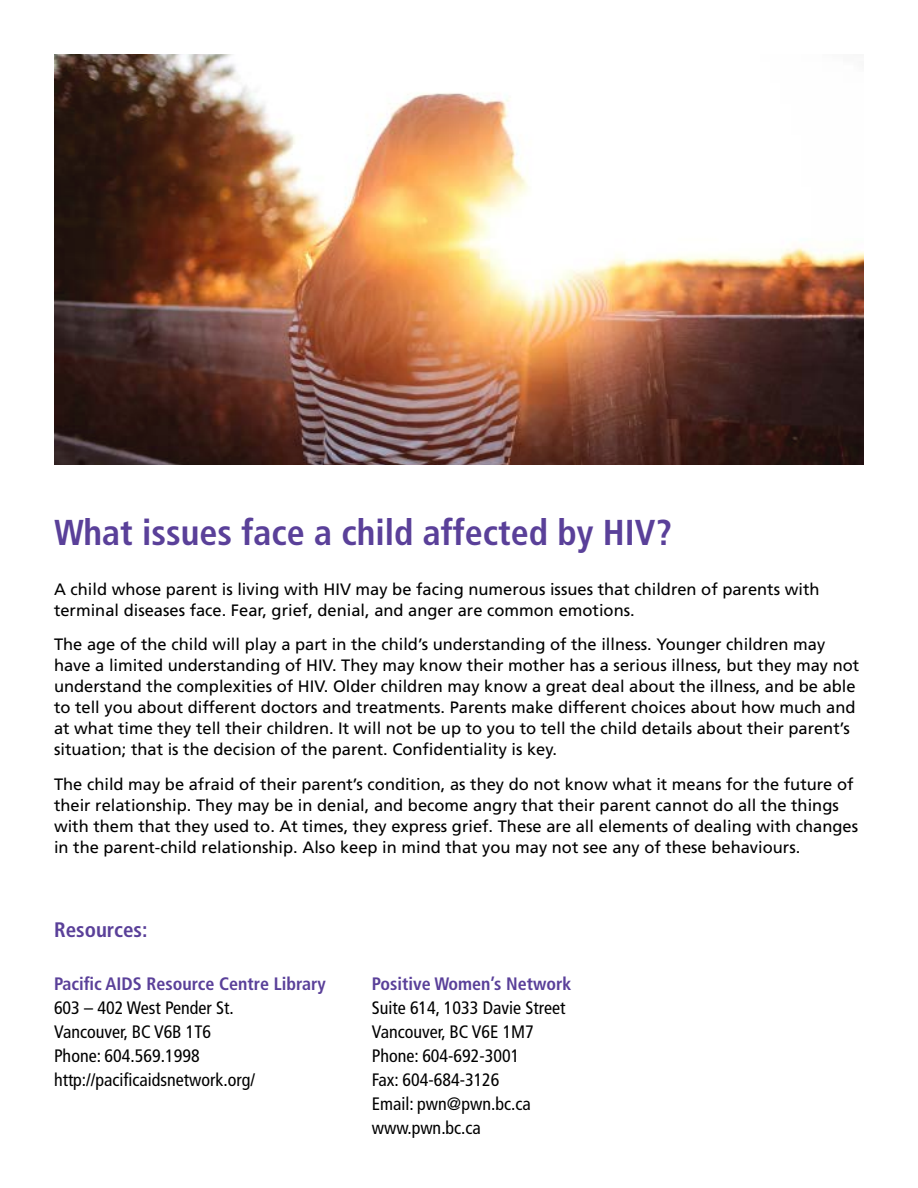
<style>
.page{position:relative;width:918px;height:1188px;background:#fff}
.page>*{position:absolute;margin:0;border:0;box-sizing:border-box;transform-origin:0 0}
.t1{font:700 condensed 36px "Frutiger LT Std";color:#5a4099}
.t2{font:700 condensed 21px "Frutiger LT Std";color:#5a4099}
.t3{font:condensed 18px/24px "Frutiger LT Std";color:#000}
.t4{font:700 condensed 18px "Frutiger LT Std";color:#5a4099}
.t5{font:16.5px/21px "Frutiger LT Std";color:#000}
</style>
<div class="page">
<img style="left:54px;top:54px;width:810px;height:410px">
<h1 class="t1" style="left:54px;top:512px;width:620px">What issues face a child affected by HIV?</h1>
<p class="t5" style="left:54px;top:579px;width:767px">A child whose parent is living with HIV may be facing numerous issues that children of parents with terminal diseases face. Fear, grief, denial, and anger are common emotions.</p>
<p class="t5" style="left:54px;top:634px;width:807px">The age of the child will play a part in the child’s understanding of the illness. Younger children may have a limited understanding of HIV. They may know their mother has a serious illness, but they may not understand the complexities of HIV. Older children may know a great deal about the illness, and be able to tell you about different doctors and treatments. Parents make different choices about how much and at what time they tell their children. It will not be up to you to tell the child details about their parent’s situation; that is the decision of the parent. Confidentiality is key.</p>
<p class="t5" style="left:54px;top:774px;width:806px">The child may be afraid of their parent’s condition, as they do not know what it means for the future of their relationship. They may be in denial, and become angry that their parent cannot do all the things with them that they used to. At times, they express grief. These are all elements of dealing with changes in the parent-child relationship. Also keep in mind that you may not see any of these behaviours.</p>
<p class="t2" style="left:54px;top:918px;width:95px">Resources:</p>
<p class="t4" style="left:54px;top:974px;width:273px">Pacific AIDS Resource Centre Library</p>
<p class="t3" style="left:54px;top:996px;width:203px">603 – 402 West Pender St.<br>Vancouver, BC V6B 1T6<br>Phone: 604.569.1998 http://pacificaidsnetwork.org/</p>
<p class="t4" style="left:372px;top:973px;width:201px">Positive Women’s Network</p>
<p class="t3" style="left:372px;top:996px;width:195px">Suite 614, 1033 Davie Street<br>Vancouver, BC V6E 1M7<br>Phone: 604-692-3001<br>Fax: 604-684-3126<br>Email: pwn@pwn.bc.ca www.pwn.bc.ca</p>
</div>
